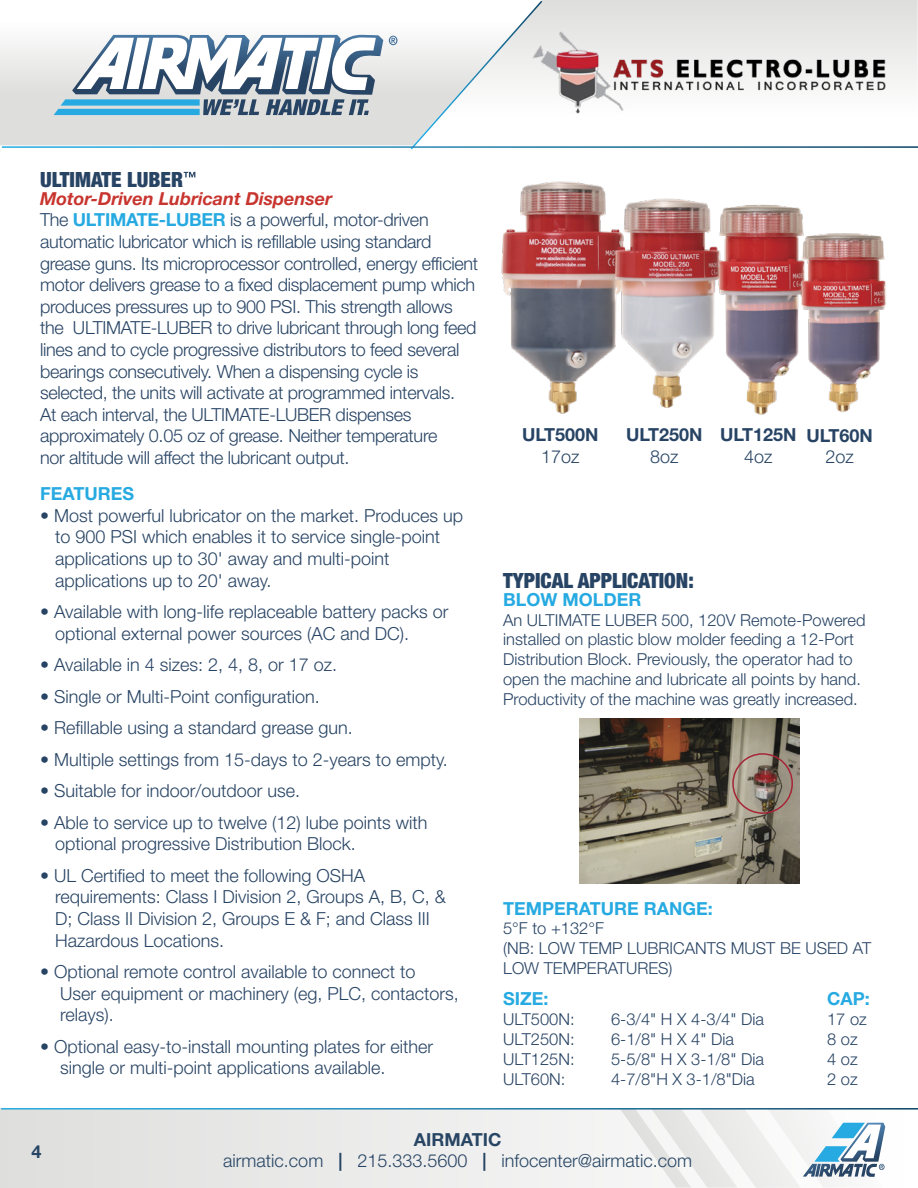
<style>
.page{position:relative;width:918px;height:1188px;background:#fff}
.page>*{position:absolute;margin:0;border:0;box-sizing:border-box;transform-origin:0 0}
.t1{font:900 condensed 21px "Helvetica Neue";color:#284464}
.t2{font:300 18px/21.6px "Helvetica Neue";color:#284464}
.t3{font:300 18px "Helvetica Neue";color:#284664}
.t4{font:700 18px "Helvetica Neue LT Std";color:#27aae1}
.t5{font:italic 700 18px "Helvetica Neue Cyr";color:#c8342e}
.t6{font:700 18px "Helvetica Neue LT Std";color:#284464}
.t7{font:700 18px "Helvetica Neue LT Std";color:#284664}
.t8{font:300 16.5px/19.8px "Helvetica Neue";color:#284464}
.s1{font-family:"Helvetica Neue LT Std";font-weight:700;color:#27aae1}
.s2{font-family:"Helvetica Neue LT Std";font-weight:700}
.s3{color:#284464}
</style>
<div class="page">
<svg style="left:544px;top:0;width:374px;height:82px;background:#e3e3e2"></svg>
<svg style="left:0;top:34px;width:409px;height:111px;background:#e1e1e0"></svg>
<svg style="left:389px;top:36px;width:9px;height:9px"></svg>
<svg style="left:54px;top:35px;width:329px;height:80px"></svg>
<hr style="left:0;top:146px;width:918px;height:1px;background:#f4fafd">
<div style="left:0;top:1109px;width:918px;height:79px;background:#eaeae9"></div>
<svg style="left:620px;top:1111px;width:265px;height:77px"></svg>
<svg style="left:0;top:1110px;width:918px;height:1px"></svg>
<img style="left:544px;top:28px;width:344px;height:86px">
<img style="left:580px;top:719px;width:219px;height:164px">
<div style="left:732px;top:753px;width:61px;height:61px;border:2px solid #a62536;border-radius:50%"></div>
<img style="left:501px;top:181px;width:303px;height:234px">
<img style="left:801px;top:233px;width:85px;height:182px">
<svg style="left:184px;top:172px;width:11px;height:5px"></svg>
<svg style="left:409px;top:0;width:135px;height:150px"></svg>
<hr style="left:2px;top:146px;width:916px;height:2px;background:#fff">
<hr style="left:1px;top:1108px;width:916px;height:2px;background:#fff">
<p class="t1" style="left:40px;top:166px;width:145px">ULTIMATE LUBER</p>
<p class="t5" style="left:40px;top:189px;width:294px">Motor-Driven Lubricant Dispenser</p>
<p class="t2" style="left:40px;top:209px;width:440px">The <span class="s1">ULTIMATE-LUBER</span> is a powerful, motor-driven automatic lubricator which is refillable using standard grease guns. Its microprocessor controlled, energy efficient motor delivers grease to a fixed displacement pump which produces pressures up to 900 PSI. This strength allows the ULTIMATE-LUBER to drive lubricant through long feed lines and to cycle progressive distributors to feed several bearings consecutively. When a dispensing cycle is selected, the units will activate at programmed intervals.<br>At each interval, the ULTIMATE-LUBER dispenses approximately 0.05 oz of grease. Neither temperature<br>nor altitude will affect the lubricant output.</p>
<p class="t4" style="left:40px;top:483px;width:96px">FEATURES</p>
<p class="t2" style="left:55px;top:504px;width:410px;text-indent:-15px">• Most powerful lubricator on the market. Produces up to 900 PSI which enables it to service single-point applications up to 30' away and multi-point applications up to 20' away.</p>
<p class="t2" style="left:55px;top:600px;width:395px;text-indent:-15px">• Available with long-life replaceable battery packs or optional external power sources (AC and DC).</p>
<p class="t2" style="left:40px;top:654px;width:299px">• Available in 4 sizes: 2, 4, 8, or 17 oz.</p>
<p class="t2" style="left:40px;top:685px;width:281px">• Single or Multi-Point configuration.</p>
<p class="t2" style="left:40px;top:717px;width:314px">• Refillable using a standard grease gun.</p>
<p class="t2" style="left:40px;top:748px;width:409px">• Multiple settings from 15-days to 2-years to empty.</p>
<p class="t2" style="left:40px;top:780px;width:262px">• Suitable for indoor/outdoor use.</p>
<p class="t2" style="left:55px;top:811px;width:374px;text-indent:-15px">• Able to service up to twelve (12) lube points with optional progressive Distribution Block.</p>
<p class="t2" style="left:55px;top:864px;width:392px;text-indent:-15px">• UL Certified to meet the following OSHA requirements: Class I Division 2, Groups A, B, C, &amp; D; Class II Division 2, Groups E &amp; F; and Class III Hazardous Locations.</p>
<p class="t2" style="left:60px;top:960px;width:400px;text-indent:-20px">• Optional remote control available to connect to<br>User equipment or machinery (eg, PLC, contactors, relays).</p>
<p class="t2" style="left:60px;top:1035px;width:375px;text-indent:-20px">• Optional easy-to-install mounting plates for either single or multi-point applications available.</p>
<p class="t6" style="left:522px;top:424px;width:78px">ULT500N</p>
<p class="t2" style="left:541px;top:445px;width:40px">17oz</p>
<p class="t6" style="left:626px;top:424px;width:78px">ULT250N</p>
<p class="t2" style="left:650px;top:445px;width:30px">8oz</p>
<p class="t6" style="left:720px;top:424px;width:78px">ULT125N</p>
<p class="t2" style="left:744px;top:445px;width:30px">4oz</p>
<p class="t6" style="left:807px;top:424px;width:68px">ULT60N</p>
<p class="t2" style="left:826px;top:446px;width:30px">2oz</p>
<p class="t1" style="left:503px;top:568px;width:192px">TYPICAL APPLICATION:</p>
<p class="t4" style="left:503px;top:588px;width:140px">BLOW MOLDER</p>
<p class="t8" style="left:503px;top:609px;width:364px">An ULTIMATE LUBER 500, 120V Remote-Powered installed on plastic blow molder feeding a 12-Port Distribution Block. Previously, the operator had to open the machine and lubricate all points by hand.<br>Productivity of the machine was greatly increased.</p>
<p class="t4" style="left:503px;top:897px;width:211px">TEMPERATURE RANGE:</p>
<p class="t8" style="left:503px;top:918px;width:370px">5°F to +132°F<br>(NB: LOW TEMP LUBRICANTS MUST BE USED AT<br>LOW TEMPERATURES)</p>
<p class="t4" style="left:503px;top:988px;width:47px">SIZE:</p>
<p class="t4" style="left:827px;top:988px;width:44px">CAP:</p>
<p class="t8" style="left:503px;top:1009px;width:73px">ULT500N:</p>
<p class="t8" style="left:611px;top:1009px;width:154px">6-3/4" H X 4-3/4" Dia</p>
<p class="t8" style="left:827px;top:1009px;width:41px">17 oz</p>
<p class="t8" style="left:503px;top:1029px;width:73px">ULT250N:</p>
<p class="t8" style="left:611px;top:1029px;width:124px">6-1/8" H X 4" Dia</p>
<p class="t8" style="left:827px;top:1029px;width:32px">8 oz</p>
<p class="t8" style="left:503px;top:1049px;width:73px">ULT125N:</p>
<p class="t8" style="left:611px;top:1049px;width:154px">5-5/8" H X 3-1/8" Dia</p>
<p class="t8" style="left:827px;top:1049px;width:32px">4 oz</p>
<p class="t8" style="left:503px;top:1069px;width:64px">ULT60N:</p>
<p class="t8" style="left:611px;top:1069px;width:145px">4-7/8"H X 3-1/8"Dia</p>
<p class="t8" style="left:827px;top:1069px;width:32px">2 oz</p>
<p class="t7" style="left:31px;top:1141px;width:12px">4</p>
<p class="t7" style="left:414px;top:1128px;width:89px">AIRMATIC</p>
<p class="t3" style="left:223px;top:1150px;width:470px">airmatic.com <span class="s2">|</span> <span class="s3">215.333.5600</span> <span class="s2">|</span> infocenter@airmatic.com</p>
</div>
